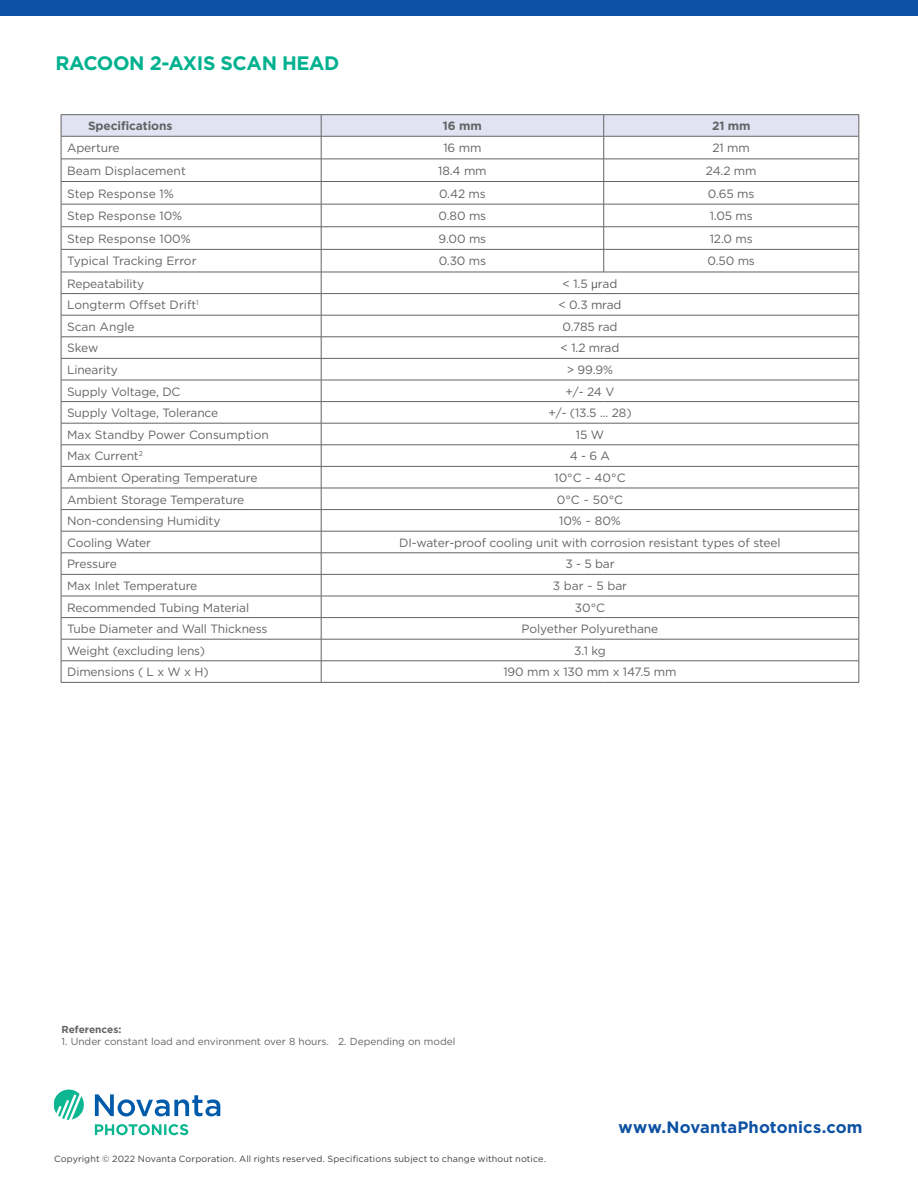
<style>
.page{position:relative;width:918px;height:1188px;background:#fff}
.page>*{position:absolute;margin:0;border:0;box-sizing:border-box;transform-origin:0 0}
.t1{font:700 19.5px "Gotham";letter-spacing:-.02em;color:#00b18f}
.t2{font:700 16.5px "Gotham";letter-spacing:.01em;color:#0c51a3}
.t3{font:12px "Gotham";letter-spacing:-.01em;color:#636466}
.t4{font:700 12px "Gotham";letter-spacing:-.01em;color:#636466}
.t5{font:10.2px "Gotham";color:#636466}
.t6{font:700 10.2px "Gotham";color:#636466}
.t7{font:9px "Gotham";letter-spacing:.015em;color:#414042}
.s1{font-family:"Arial Narrow"}
</style>
<div class="page">
<hr style="left:61px;top:114px;width:260px;height:1px;background:#636466">
<hr style="left:321px;top:114px;width:283px;height:1px;background:#636466">
<hr style="left:604px;top:114px;width:255px;height:1px;background:#636466">
<svg style="left:61px;top:115px;width:799px;height:567px"></svg>
<hr style="left:61px;top:682px;width:260px;height:1px;background:#636466">
<hr style="left:321px;top:682px;width:283px;height:1px;background:#636466">
<hr style="left:604px;top:682px;width:255px;height:1px;background:#636466">
<div style="left:0;top:0;width:918px;height:15px;background:#0c51a3"></div>
<svg style="left:54px;top:1090px;width:30px;height:30px"></svg>
<svg style="left:95px;top:1094px;width:125px;height:22px"></svg>
<svg style="left:95px;top:1124px;width:93px;height:11px"></svg>
<h1 class="t1" style="left:56px;top:50px;width:286px">RACOON 2-AXIS SCAN HEAD</h1>
<p class="t4" style="left:88px;top:118px;width:86px">Specifications</p>
<p class="t4" style="left:443px;top:118px;width:40px">16 mm</p>
<p class="t4" style="left:712px;top:118px;width:40px">21 mm</p>
<p class="t3" style="left:67px;top:140px;width:54px">Aperture</p>
<p class="t3" style="left:443px;top:140px;width:39px">16 mm</p>
<p class="t3" style="left:713px;top:140px;width:39px">21 mm</p>
<p class="t3" style="left:67px;top:163px;width:120px">Beam Displacement</p>
<p class="t3" style="left:438px;top:163px;width:50px">18.4 mm</p>
<p class="t3" style="left:706px;top:163px;width:52px">24.2 mm</p>
<p class="t3" style="left:67px;top:186px;width:108px">Step Response 1%</p>
<p class="t3" style="left:439px;top:186px;width:48px">0.42 ms</p>
<p class="t3" style="left:708px;top:186px;width:48px">0.65 ms</p>
<p class="t3" style="left:67px;top:208px;width:117px">Step Response 10%</p>
<p class="t3" style="left:439px;top:208px;width:49px">0.80 ms</p>
<p class="t3" style="left:710px;top:208px;width:45px">1.05 ms</p>
<p class="t3" style="left:67px;top:231px;width:125px">Step Response 100%</p>
<p class="t3" style="left:439px;top:231px;width:49px">9.00 ms</p>
<p class="t3" style="left:710px;top:231px;width:44px">12.0 ms</p>
<p class="t3" style="left:67px;top:254px;width:131px">Typical Tracking Error</p>
<p class="t3" style="left:439px;top:254px;width:49px">0.30 ms</p>
<p class="t3" style="left:708px;top:254px;width:49px">0.50 ms</p>
<p class="t3" style="left:67px;top:276px;width:79px">Repeatability</p>
<p class="t3" style="left:563px;top:276px;width:56px">&lt; 1.5 <span class="s1">µ</span>rad</p>
<p class="t3" style="left:67px;top:297px;width:133px">Longterm Offset Drift<sup>1</sup></p>
<p class="t3" style="left:558px;top:297px;width:65px">&lt; 0.3 mrad</p>
<p class="t3" style="left:67px;top:319px;width:69px">Scan Angle</p>
<p class="t3" style="left:562px;top:319px;width:57px">0.785 rad</p>
<p class="t3" style="left:67px;top:340px;width:33px">Skew</p>
<p class="t3" style="left:561px;top:340px;width:60px">&lt; 1.2 mrad</p>
<p class="t3" style="left:67px;top:362px;width:52px">Linearity</p>
<p class="t3" style="left:567px;top:362px;width:48px">&gt; 99.9%</p>
<p class="t3" style="left:67px;top:384px;width:115px">Supply Voltage, DC</p>
<p class="t3" style="left:566px;top:384px;width:50px">+/- 24 V</p>
<p class="t3" style="left:67px;top:405px;width:153px">Supply Voltage, Tolerance</p>
<p class="t3" style="left:548px;top:405px;width:85px">+/- (13.5 ... 28)</p>
<p class="t3" style="left:67px;top:427px;width:203px">Max Standby Power Consumption</p>
<p class="t3" style="left:576px;top:427px;width:30px">15 W</p>
<p class="t3" style="left:67px;top:448px;width:77px">Max Current<sup>2</sup></p>
<p class="t3" style="left:570px;top:448px;width:42px">4 - 6 A</p>
<p class="t3" style="left:67px;top:470px;width:192px">Ambient Operating Temperature</p>
<p class="t3" style="left:554px;top:470px;width:73px">10°C ~ 40°C</p>
<p class="t3" style="left:67px;top:492px;width:179px">Ambient Storage Temperature</p>
<p class="t3" style="left:557px;top:492px;width:68px">0°C ~ 50°C</p>
<p class="t3" style="left:67px;top:513px;width:155px">Non-condensing Humidity</p>
<p class="t3" style="left:559px;top:513px;width:63px">10% ~ 80%</p>
<p class="t3" style="left:67px;top:535px;width:86px">Cooling Water</p>
<p class="t3" style="left:399px;top:535px;width:383px">DI-water-proof cooling unit with corrosion resistant types of steel</p>
<p class="t3" style="left:67px;top:556px;width:51px">Pressure</p>
<p class="t3" style="left:565px;top:556px;width:51px">3 - 5 bar</p>
<p class="t3" style="left:67px;top:578px;width:132px">Max Inlet Temperature</p>
<p class="t3" style="left:553px;top:578px;width:76px">3 bar ~ 5 bar</p>
<p class="t3" style="left:67px;top:600px;width:184px">Recommended Tubing Material</p>
<p class="t3" style="left:575px;top:600px;width:32px">30°C</p>
<p class="t3" style="left:67px;top:621px;width:202px">Tube Diameter and Wall Thickness</p>
<p class="t3" style="left:522px;top:621px;width:138px">Polyether Polyurethane</p>
<p class="t3" style="left:67px;top:643px;width:140px">Weight (excluding lens)</p>
<p class="t3" style="left:574px;top:643px;width:33px">3.1 kg</p>
<p class="t3" style="left:67px;top:664px;width:143px">Dimensions ( L x W x H)</p>
<p class="t3" style="left:503px;top:664px;width:175px">190 mm x 130 mm x 147.5 mm</p>
<p class="t6" style="left:62px;top:1023px;width:61px">References:</p>
<p class="t5" style="left:62px;top:1035px;width:395px">1. Under constant load and environment over 8 hours. 2. Depending on model</p>
<p class="t7" style="left:54px;top:1153px;width:493px">Copyright © 2022 Novanta Corporation. All rights reserved. Specifications subject to change without notice.</p>
<h2 class="t2" style="left:619px;top:1116px;width:245px">www.NovantaPhotonics.com</h2>
</div>
